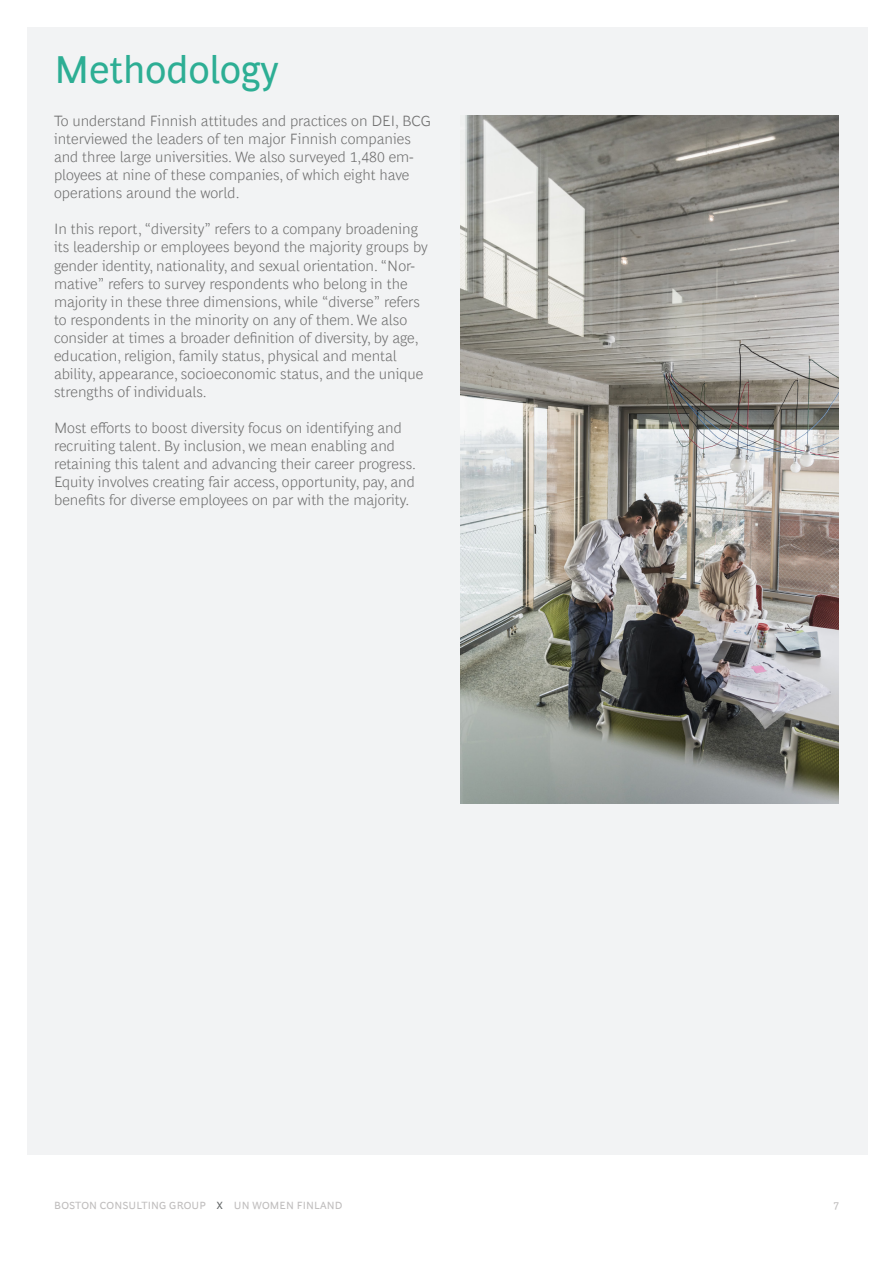
<style>
.page{position:relative;width:893px;height:1263px;background:#fff}
.page>*{position:absolute;margin:0;border:0;box-sizing:border-box;transform-origin:0 0}
.Exhibit_Sidebar_-_Ti{font:39px "Henderson BCG Sans";color:#2dae94}
.Body_Copy{font:300 15px/18px "Henderson BCG Sans";color:#707070}
.t1{font:10.5px "Henderson BCG Sans";letter-spacing:.01em;color:#c0bebe}
.s1{color:#66696a}
</style>
<div class="page">
<div style="left:27px;top:28px;width:840px;height:1127px;background:#f2f3f4"></div>
<img style="left:460px;top:116px;width:379px;height:687px">
<p class="Exhibit_Sidebar_-_Ti" style="left:54px;top:41px;width:226px">Methodology</p>
<p class="Body_Copy" style="left:54px;top:111px;width:379px">To understand Finnish attitudes and practices on DEI, BCG interviewed the leaders of ten major Finnish companies and three large universities. We also surveyed 1,480 em&shy;ployees at nine of these companies, of which eight have operations around the world.</p>
<p class="Body_Copy" style="left:54px;top:219px;width:375px">In this report, “diversity” refers to a company broadening its leadership or employees beyond the majority groups by gender identity, nationality, and sexual orientation. “Nor&shy;mative” refers to survey respondents who belong in the majority in these three dimensions, while “diverse” refers to respondents in the minority on any of them. We also consider at times a broader definition of diversity, by age, education, religion, family status, physical and mental ability, appearance, socioeconomic status, and the unique strengths of individuals.</p>
<p class="Body_Copy" style="left:54px;top:417px;width:364px">Most efforts to boost diversity focus on identifying and recruiting talent. By inclusion, we mean enabling and retaining this talent and advancing their career progress.<br>Equity involves creating fair access, opportunity, pay, and benefits for diverse employees on par with the majority.</p>
<p class="t1" style="left:54px;top:1197px;width:290px">BOSTON CONSULTING GROUP <span class="s1">X</span> UN WOMEN FINLAND</p>
<p class="t1" style="left:833px;top:1197px;width:7px">7</p>
</div>
